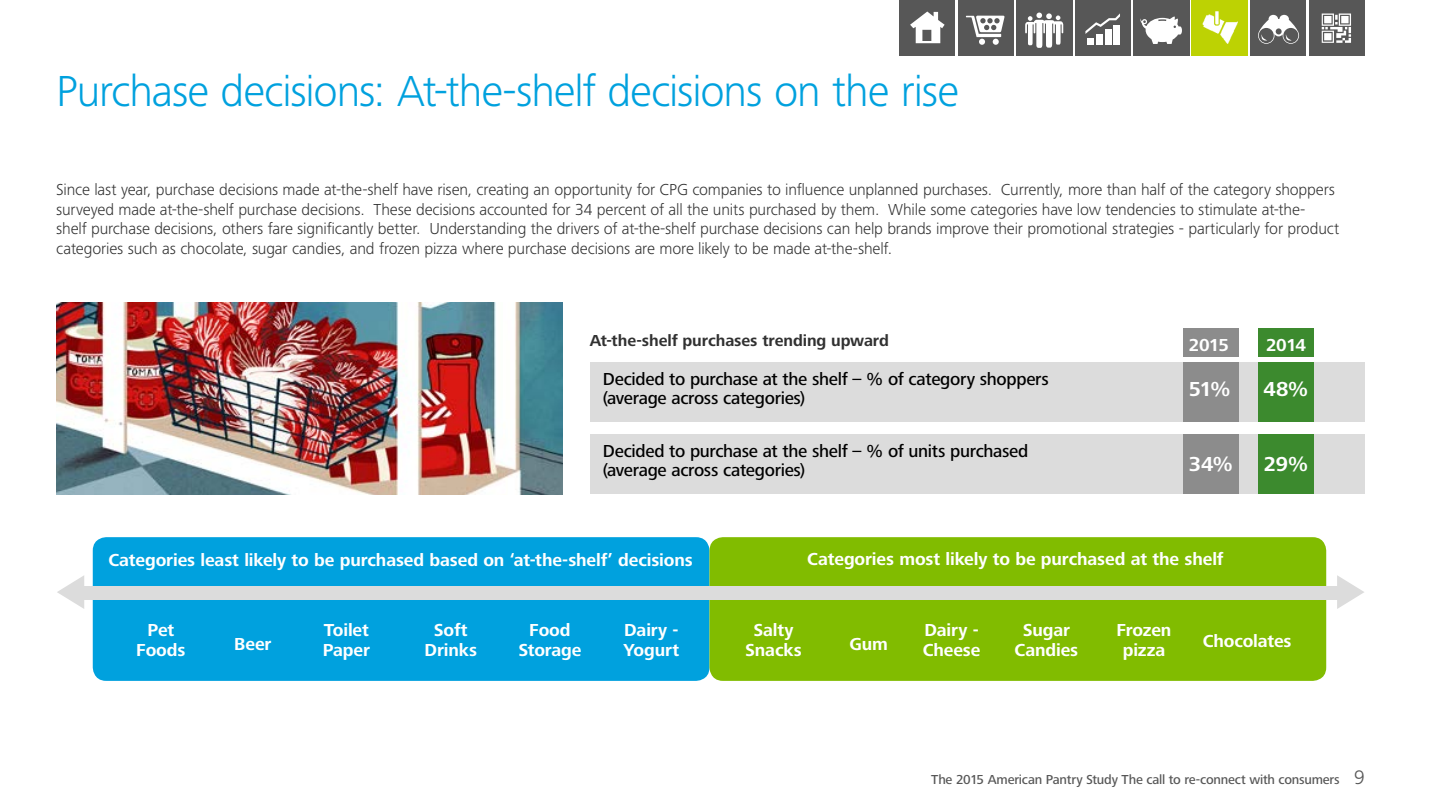
<style>
.page{position:relative;width:1440px;height:810px;background:#fff}
.page>*{position:absolute;margin:0;border:0;box-sizing:border-box;transform-origin:0 0}
.section_1_header{font:300 45px "Frutiger Next Pro";letter-spacing:-.025em;color:#00a1de}
.SUB_GRAY4_BOLD_24_2{font:700 21px "Frutiger Next Pro";letter-spacing:-.015em;color:#fff}
.SUB_GRAY4_BOLD_24_2-2{font:700 18px/19.5px "Frutiger Next Pro";letter-spacing:-.005em;color:#fff;text-align:center}
.SUB_GRAY4_BOLD_24_2-3{font:500 18px/19.5px "Frutiger Next Pro";letter-spacing:-.02em;color:#000}
.SUB_GRAY4_BOLD_24_2-4{font:300 16.5px/19.5px "Frutiger Next Pro";letter-spacing:-.01em;color:#313131}
.SUB_GRAY4_BOLD_24_2-5{font:700 16.5px "Frutiger Next Pro";letter-spacing:-.005em;color:#313131}
.t1{font:500 13.5px "Frutiger Next Pro";letter-spacing:-.015em;color:#575757}
.s1{font-weight:300;font-size:20.25px}
</style>
<div class="page">
<div style="left:93px;top:537px;width:616px;height:144px;background:#00a1de;border-radius:14px"></div>
<div style="left:710px;top:537px;width:616px;height:144px;background:#81bc00;border-radius:14px"></div>
<div style="left:590px;top:362px;width:775px;height:60px;background:#dcdcdc"></div>
<div style="left:1183px;top:328px;width:55px;height:94px;background:#8c8c8c"></div>
<div style="left:1258px;top:328px;width:56px;height:94px;background:#3c8a2e"></div>
<div style="left:767px;top:357px;width:632px;height:5px;background:#fff"></div>
<div style="left:590px;top:434px;width:775px;height:60px;background:#dcdcdc"></div>
<div style="left:1183px;top:434px;width:55px;height:60px;background:#8c8c8c"></div>
<div style="left:1258px;top:434px;width:56px;height:60px;background:#3c8a2e"></div>
<div style="left:82px;top:586px;width:1266px;height:14px;background:#dcdcdc"></div>
<svg style="left:57px;top:575px;width:27px;height:34px"></svg>
<svg style="left:1337px;top:575px;width:27px;height:34px"></svg>
<img style="left:57px;top:302px;width:505px;height:192px">
<div style="left:1133px;top:0;width:56px;height:56px;background:#575757"></div>
<svg style="left:1140px;top:16px;width:42px;height:28px"></svg>
<div style="left:899px;top:0;width:56px;height:56px;background:#575757"></div>
<div style="left:958px;top:0;width:55px;height:56px;background:#575757"></div>
<div style="left:1075px;top:0;width:55px;height:56px;background:#575757"></div>
<div style="left:1250px;top:0;width:56px;height:56px;background:#575757"></div>
<div style="left:1309px;top:0;width:55px;height:56px;background:#575757"></div>
<div style="left:1192px;top:0;width:56px;height:56px;background:#bdd203"></div>
<div style="left:1016px;top:0;width:57px;height:56px;background:#575757"></div>
<svg style="left:966px;top:15px;width:39px;height:30px"></svg>
<svg style="left:1025px;top:13px;width:38px;height:35px"></svg>
<div style="left:1088px;top:38px;width:6px;height:7px;background:#fff"></div>
<div style="left:1096px;top:34px;width:7px;height:11px;background:#fff"></div>
<div style="left:1105px;top:30px;width:6px;height:15px;background:#fff"></div>
<div style="left:1114px;top:25px;width:6px;height:20px;background:#fff"></div>
<svg style="left:1085px;top:13px;width:35px;height:21px"></svg>
<svg style="left:1258px;top:15px;width:41px;height:29px"></svg>
<svg style="left:1322px;top:14px;width:29px;height:29px"></svg>
<img style="left:1202px;top:11px;width:36px;height:33px">
<svg style="left:910px;top:12px;width:35px;height:31px"></svg>
<p class="section_1_header" style="left:56px;top:66px;width:904px">Purchase decisions: At-the-shelf decisions on the rise</p>
<p class="SUB_GRAY4_BOLD_24_2-4" style="left:56px;top:180px;width:1285px">Since last year, purchase decisions made at-the-shelf have risen, creating an opportunity for CPG companies to influence unplanned purchases. Currently, more than half of the category shoppers surveyed made at-the-shelf purchase decisions. These decisions accounted for 34 percent of all the units purchased by them. While some categories have low tendencies to stimulate at-the&shy;shelf purchase decisions, others fare significantly better. Understanding the drivers of at-the-shelf purchase decisions can help brands improve their promotional strategies - particularly for product categories such as chocolate, sugar candies, and frozen pizza where purchase decisions are more likely to be made at-the-shelf.</p>
<p class="SUB_GRAY4_BOLD_24_2-5" style="left:590px;top:331px;width:301px">At-the-shelf purchases trending upward</p>
<p class="SUB_GRAY4_BOLD_24_2-2" style="left:1189px;top:336px;width:42px">2015</p>
<p class="SUB_GRAY4_BOLD_24_2-2" style="left:1266px;top:336px;width:42px">2014</p>
<p class="SUB_GRAY4_BOLD_24_2" style="left:1189px;top:377px;width:43px">51%</p>
<p class="SUB_GRAY4_BOLD_24_2" style="left:1263px;top:377px;width:47px">48%</p>
<p class="SUB_GRAY4_BOLD_24_2-3" style="left:603px;top:369px;width:448px">Decided to purchase at the shelf – % of category shoppers (average across categories)</p>
<p class="SUB_GRAY4_BOLD_24_2-3" style="left:603px;top:441px;width:427px">Decided to purchase at the shelf – % of units purchased (average across categories)</p>
<p class="SUB_GRAY4_BOLD_24_2" style="left:1189px;top:452px;width:46px">34%</p>
<p class="SUB_GRAY4_BOLD_24_2" style="left:1264px;top:452px;width:46px">29%</p>
<p class="SUB_GRAY4_BOLD_24_2-2" style="left:108px;top:550px;width:586px">Categories least likely to be purchased based on ‘at-the-shelf’ decisions</p>
<p class="SUB_GRAY4_BOLD_24_2-2" style="left:807px;top:549px;width:418px">Categories most likely to be purchased at the shelf</p>
<p class="SUB_GRAY4_BOLD_24_2-2" style="left:136px;top:621px;width:51px">Pet<br>Foods</p>
<p class="SUB_GRAY4_BOLD_24_2-2" style="left:234px;top:634px;width:39px">Beer</p>
<p class="SUB_GRAY4_BOLD_24_2-2" style="left:323px;top:621px;width:49px;text-align:left">Toilet<br>Paper</p>
<p class="SUB_GRAY4_BOLD_24_2-2" style="left:424px;top:621px;width:54px">Soft<br>Drinks</p>
<p class="SUB_GRAY4_BOLD_24_2-2" style="left:518px;top:621px;width:65px">Food<br>Storage</p>
<p class="SUB_GRAY4_BOLD_24_2-2" style="left:624px;top:621px;width:57px;text-align:left">Dairy -<br>Yogurt</p>
<p class="SUB_GRAY4_BOLD_24_2-2" style="left:745px;top:621px;width:58px">Salty<br>Snacks</p>
<p class="SUB_GRAY4_BOLD_24_2-2" style="left:849px;top:634px;width:40px">Gum</p>
<p class="SUB_GRAY4_BOLD_24_2-2" style="left:923px;top:621px;width:59px;text-align:left">Dairy -<br>Cheese</p>
<p class="SUB_GRAY4_BOLD_24_2-2" style="left:1015px;top:621px;width:65px">Sugar<br>Candies</p>
<p class="SUB_GRAY4_BOLD_24_2-2" style="left:1117px;top:621px;width:56px">Frozen pizza</p>
<p class="SUB_GRAY4_BOLD_24_2-2" style="left:1203px;top:631px;width:90px">Chocolates</p>
<p class="t1" style="left:931px;top:772px;width:435px">The 2015 American Pantry Study The call to re-connect with consumers <span class="s1">9</span></p>
</div>
